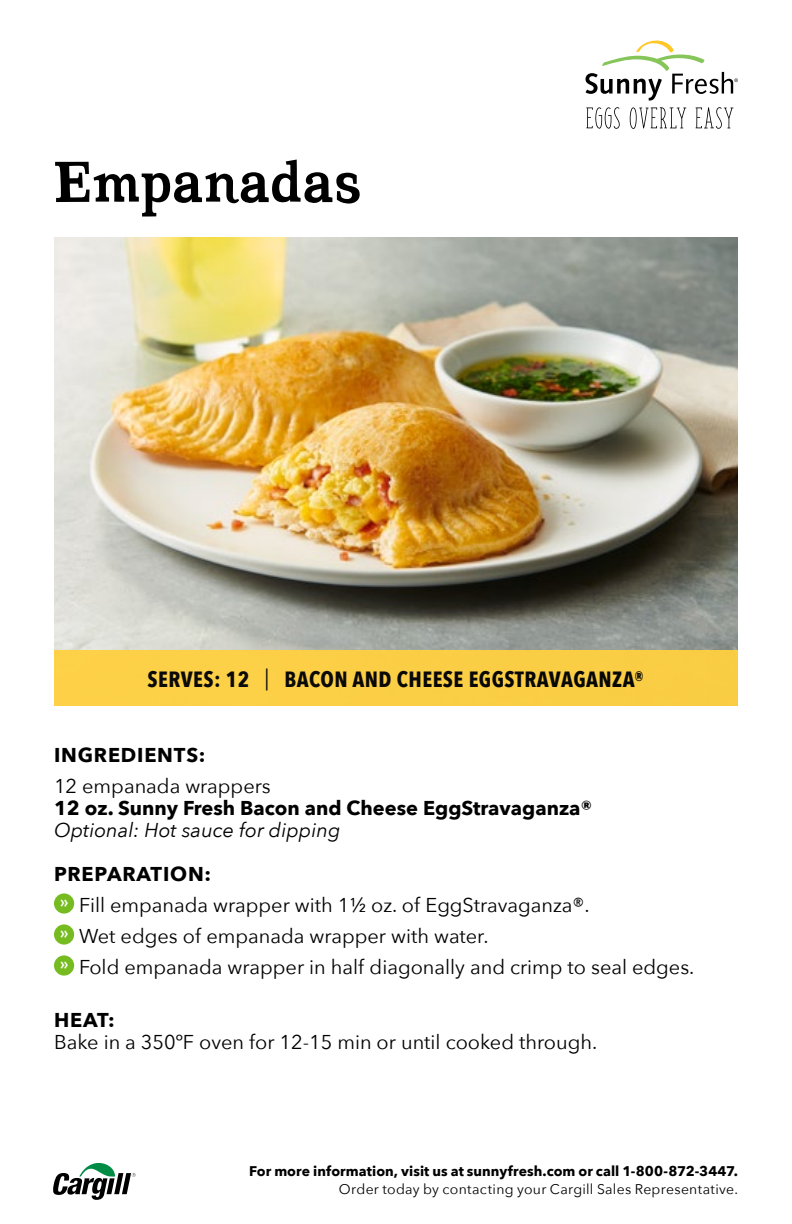
<style>
.page{position:relative;width:792px;height:1224px;background:#fff}
.page>*{position:absolute;margin:0;border:0;box-sizing:border-box;transform-origin:0 0}
.t1{font:700 56px "Coats";letter-spacing:.02em;color:#000}
.t2{font:700 22px "Avenir Next Condensed";letter-spacing:.02em;color:#000}
.t3{font:20px/31px "Avenir Next";color:#000}
.t4{font:700 20px "Avenir Next";color:#000}
.t5{font:italic 20px "Avenir Next";color:#000}
.t6{font:700 20px "Avenir Next";letter-spacing:.04em;color:#000}
.t7{font:700 14px "Avenir Next";letter-spacing:.005em;color:#000}
.t8{font:14px "Avenir Next";letter-spacing:.02em;color:#000}
.s1{font-weight:400}
.s2{font-weight:700}
</style>
<div class="page">
<svg style="left:53px;top:1163px;width:83px;height:37px"></svg>
<img style="left:54px;top:238px;width:684px;height:412px">
<svg style="left:586px;top:40px;width:152px;height:61px"></svg>
<svg style="left:586px;top:107px;width:34px;height:22px"></svg>
<svg style="left:630px;top:107px;width:56px;height:22px"></svg>
<svg style="left:696px;top:107px;width:37px;height:22px"></svg>
<div style="left:54px;top:650px;width:684px;height:56px;background:#ffd040"></div>
<div style="left:54px;top:893px;width:20px;height:21px;background:#76bc21;border-radius:50%"></div>
<div style="left:54px;top:924px;width:20px;height:21px;background:#76bc21;border-radius:50%"></div>
<div style="left:54px;top:955px;width:20px;height:21px;background:#76bc21;border-radius:50%"></div>
<h1 class="t1" style="left:54px;top:143px;width:308px">Empanadas</h1>
<p class="t2" style="left:148px;top:666px;width:498px">SERVES: 12 <span class="s1">|</span> BACON AND CHEESE EGGSTRAVAGANZA®</p>
<p class="t6" style="left:54px;top:737px;width:153px">INGREDIENTS:</p>
<p class="t3" style="left:54px;top:769px;width:218px">12 empanada wrappers</p>
<p class="t4" style="left:54px;top:790px;width:540px">12 oz. Sunny Fresh Bacon and Cheese EggStravaganza®</p>
<p class="t5" style="left:54px;top:813px;width:288px">Optional: Hot sauce for dipping</p>
<p class="t3" style="left:60px;top:857px;width:636px;text-indent:-6px"><span class="s2">PREPARATION:<br></span><sup>»</sup> Fill empanada wrapper with 1½ oz. of EggStravaganza®.<br><sup>»</sup> Wet edges of empanada wrapper with water.<br><sup>»</sup> Fold empanada wrapper in half diagonally and crimp to seal edges.</p>
<p class="t4" style="left:54px;top:1002px;width:62px">HEAT:</p>
<p class="t3" style="left:54px;top:1025px;width:545px">Bake in a 350ºF oven for 12-15 min or until cooked through.</p>
<p class="t7" style="left:249px;top:1159px;width:490px">For more information, visit us at sunnyfresh.com or call 1-800-872-3447.</p>
<p class="t8" style="left:339px;top:1177px;width:401px">Order today by contacting your Cargill Sales Representative.</p>
</div>
